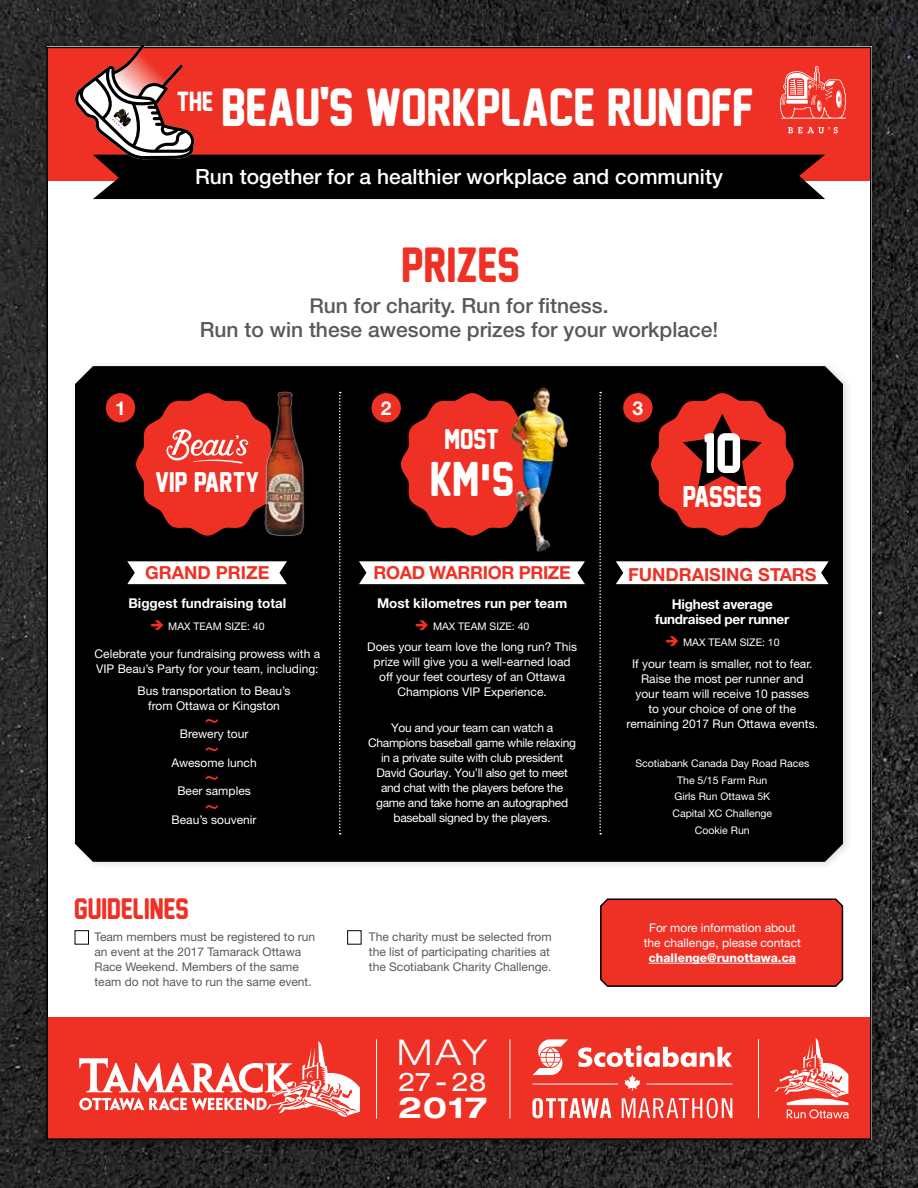
<style>
.page{position:relative;width:918px;height:1188px;background:#fff}
.page>*{position:absolute;margin:0;border:0;box-sizing:border-box;transform-origin:0 0}
.t1{font:51.9px "New Athletic M54";color:#fff}
.t2{font:49.05px "New Athletic M54";color:#fff}
.t3{font:45px "New Athletic M54";color:#ee3124}
.t4{font:44.55px "New Athletic M54";color:#fff}
.t5{font:300 expanded 35.55px "Helvetica Neue LT Std";color:#fff}
.t6{font:700 expanded 29.25px "Helvetica Neue LT Std";color:#fff}
.t7{font:27.3px "New Athletic M54";color:#fff}
.t8{font:27px "New Athletic M54";color:#ee3124}
.t9{font:25.95px "New Athletic M54";color:#fff}
.t10{font:expanded 25.8px "Helvetica Neue LT Std";color:#fff}
.t11{font:25.2px "New Athletic M54";color:#fff}
.t12{font:500 21px/24px "Helvetica Neue LT Std";color:#58595b;text-align:center}
.t13{font:500 21px "Helvetica Neue LT Std";color:#fff}
.t14{font:700 19.2px "Helvetica Neue LT Std";color:#fff}
.t15{font:700 18px "Helvetica Neue LT Std";color:#ee3124}
.t16{font:700 18px "Helvetica Neue LT Std";letter-spacing:-.02em;color:#ee3124}
.t17{font:700 13.5px "Helvetica Neue LT Std";color:#fff}
.t18{font:700 13.5px/15px "Helvetica Neue LT Std";letter-spacing:-.02em;color:#fff;text-align:center}
.t19{font:12px/15px "Helvetica Neue LT Std";color:#fff;text-align:center}
.t20{font:12px/15px "Helvetica Neue LT Std";color:#58595b}
.t21{font:12px/15px "Helvetica Neue LT Std";letter-spacing:-.025em;color:#fff;text-align:center}
.t22{font:800 12px "Helvetica Neue LT Std";color:#fff}
.t23{font:10.5px/16.8px "Helvetica Neue LT Std";color:#fff;text-align:center}
.s1{font-family:"Impact"}
.s2{font-size:20.55px}
.s3{font-family:"Helvetica Neue LT Std";font-weight:800}
.s4{color:#ee3124}
</style>
<div class="page">
<img style="left:0;top:0;width:918px;height:1188px">
<div style="left:42px;top:42px;width:841px;height:1110px;background:#000;opacity:.27"></div>
<div style="left:47px;top:47px;width:824px;height:1093px;background:#fff"></div>
<div style="left:48px;top:1017px;width:823px;height:123px;background:#ee3124"></div>
<svg style="left:578px;top:1045px;width:154px;height:22px"></svg>
<svg style="left:532px;top:1039px;width:36px;height:36px"></svg>
<svg style="left:624px;top:1075px;width:16px;height:16px"></svg>
<hr style="left:532px;top:1084px;width:86px;height:1px;background:#fff">
<hr style="left:647px;top:1084px;width:85px;height:1px;background:#fff">
<svg style="left:532px;top:1098px;width:79px;height:20px"></svg>
<svg style="left:622px;top:1098px;width:110px;height:20px"></svg>
<hr style="left:376px;top:1039px;width:1px;height:79px;background:#fff">
<hr style="left:510px;top:1039px;width:1px;height:79px;background:#fff">
<hr style="left:758px;top:1039px;width:1px;height:79px;background:#fff">
<svg style="left:775px;top:1038px;width:74px;height:80px"></svg>
<svg style="left:79px;top:1041px;width:281px;height:76px"></svg>
<div style="left:75px;top:931px;width:13px;height:13px;background:#fffffb"></div>
<div style="left:75px;top:930px;width:14px;height:15px;border:1px solid #000"></div>
<div style="left:348px;top:931px;width:13px;height:13px;background:#fffffb"></div>
<div style="left:347px;top:930px;width:15px;height:15px;border:1px solid #000"></div>
<svg style="left:600px;top:898px;width:244px;height:89px;background:#e33226"></svg>
<hr style="left:649px;top:963px;width:147px;height:1px;background:#fff">
<div style="left:70px;top:360px;width:783px;height:511px;background:#000;opacity:.13"></div>
<div style="left:75px;top:366px;width:768px;height:496px;background:#000"></div>
<div style="left:372px;top:393px;width:29px;height:29px;background:#ee3124;border-radius:50%"></div>
<svg style="left:359px;top:561px;width:226px;height:23px"></svg>
<svg style="left:401px;top:393px;width:103px;height:143px;background:#bb261c"></svg>
<div style="left:106px;top:393px;width:29px;height:29px;background:#ee3124;border-radius:50%"></div>
<svg style="left:127px;top:561px;width:160px;height:23px"></svg>
<svg style="left:136px;top:393px;width:85px;height:143px;background:#b72e25"></svg>
<svg style="left:205px;top:719px;width:13px;height:4px"></svg>
<svg style="left:205px;top:747px;width:13px;height:4px"></svg>
<svg style="left:205px;top:776px;width:13px;height:4px"></svg>
<svg style="left:205px;top:805px;width:13px;height:4px"></svg>
<svg style="left:339px;top:392px;width:2px;height:443px"></svg>
<svg style="left:599px;top:392px;width:2px;height:443px"></svg>
<div style="left:623px;top:393px;width:30px;height:29px;background:#ee3124;border-radius:50%"></div>
<img style="left:504px;top:381px;width:75px;height:175px">
<svg style="left:616px;top:561px;width:213px;height:23px"></svg>
<svg style="left:651px;top:393px;width:143px;height:143px;background:#8f1d15"></svg>
<img style="left:221px;top:379px;width:104px;height:170px">
<div style="left:47px;top:48px;width:824px;height:133px;background:#ee3124"></div>
<svg style="left:75px;top:44px;width:771px;height:155px"></svg>
<h3 class="t11" style="left:177px;top:88px;width:38px">THE</h3>
<h2 class="t2" style="left:222px;top:80px;width:537px">BEAU<span class="s1">'</span>S WORKPLACE RUN-OFF!</h2>
<h3 class="t13" style="left:195px;top:164px;width:529px">Run together for a healthier workplace and community</h3>
<h3 class="t14" style="left:115px;top:396px;width:12px">1</h3>
<h3 class="t3" style="left:398px;top:240px;width:123px">`PRIZES</h3>
<h3 class="t12" style="left:200px;top:294px;width:520px"><span class="s2">R</span>un for charity. Run for fitness.<br>Run to win these awesome prizes for your workplace!</h3>
<h3 class="t9" style="left:155px;top:468px;width:106px">VIP PARTY</h3>
<h3 class="t14" style="left:381px;top:396px;width:12px">2</h3>
<h3 class="t9" style="left:444px;top:425px;width:56px">MOST</h3>
<h3 class="t4" style="left:430px;top:454px;width:86px">KM<span class="s3">'</span>S</h3>
<h3 class="t14" style="left:633px;top:396px;width:12px">3</h3>
<h1 class="t1" style="left:703px;top:425px;width:41px">10</h1>
<h3 class="t7" style="left:683px;top:482px;width:80px">PASSES</h3>
<h3 class="t15" style="left:145px;top:562px;width:126px">GRAND PRIZE</h3>
<p class="t17" style="left:128px;top:595px;width:159px">Biggest fundraising total</p>
<p class="t23" style="left:150px;top:617px;width:116px"><span class="s4">➔</span> MAX TEAM SIZE: 40</p>
<p class="t19" style="left:95px;top:646px;width:227px;text-align:left">Celebrate your fundraising prowess with a<br>VIP Beau’s Party for your team, including:</p>
<p class="t19" style="left:138px;top:683px;width:154px">Bus transportation to Beau’s from Ottawa or Kingston</p>
<p class="t19" style="left:180px;top:727px;width:70px">Brewery tour</p>
<p class="t19" style="left:172px;top:755px;width:87px">Awesome lunch</p>
<p class="t19" style="left:177px;top:784px;width:75px">Beer samples</p>
<p class="t19" style="left:172px;top:812px;width:86px">Beau’s souvenir</p>
<h3 class="t16" style="left:373px;top:562px;width:199px">ROAD WARRIOR PRIZE</h3>
<p class="t17" style="left:377px;top:595px;width:192px">Most kilometres run per team</p>
<p class="t23" style="left:415px;top:617px;width:116px"><span class="s4">➔</span> MAX TEAM SIZE: 40</p>
<p class="t19" style="left:367px;top:640px;width:211px">Does your team love the long run? This prize will give you a well-earned load off your feet courtesy of an Ottawa Champions VIP Experience.</p>
<p class="t21" style="left:368px;top:720px;width:210px">You and your team can watch a Champions baseball game while relaxing in a private suite with club president David Gourlay. You’ll also get to meet and chat with the players before the game and take home an autographed baseball signed by the players.</p>
<h3 class="t15" style="left:628px;top:563px;width:190px">FUNDRAISING STARS</h3>
<p class="t18" style="left:655px;top:596px;width:136px">Highest average fundraised per runner</p>
<p class="t23" style="left:665px;top:634px;width:116px"><span class="s4">➔</span> MAX TEAM SIZE: 10</p>
<p class="t19" style="left:627px;top:656px;width:193px">If your team is smaller, not to fear.<br>Raise the most per runner and<br>your team will receive 10 passes<br>to your choice of one of the remaining 2017 Run Ottawa events.</p>
<p class="t23" style="left:635px;top:755px;width:175px">Scotiabank Canada Day Road Races<br>The 5/15 Farm Run<br>Girls Run Ottawa 5K<br>Capital XC Challenge<br>Cookie Run</p>
<h3 class="t8" style="left:74px;top:894px;width:116px">GUIDELINES</h3>
<p class="t20" style="left:94px;top:929px;width:222px">Team members must be registered to run an event at the 2017 Tamarack Ottawa Race Weekend. Members of the same team do not have to run the same event.</p>
<p class="t20" style="left:369px;top:929px;width:184px">The charity must be selected from the list of participating charities at the Scotiabank Charity Challenge.</p>
<p class="t19" style="left:644px;top:920px;width:159px">For more information about the challenge, please contact</p>
<p class="t22" style="left:649px;top:951px;width:149px">challenge@runottawa.ca</p>
<h3 class="t5" style="left:397px;top:1031px;width:91px">MAY</h3>
<h3 class="t6" style="left:398px;top:1090px;width:91px">2017</h3>
<h3 class="t10" style="left:399px;top:1066px;width:89px">27 - 28</h3>
</div>
